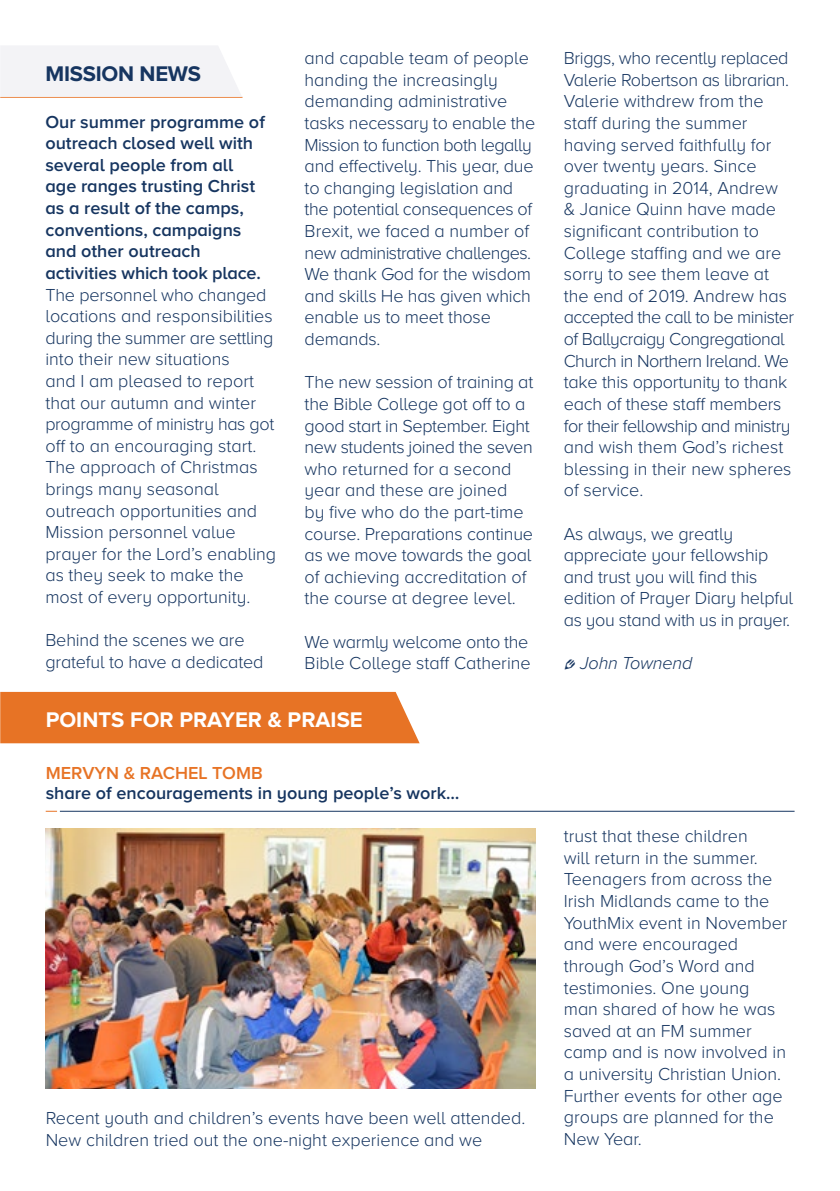
<style>
.page{position:relative;width:840px;height:1191px;background:#fff}
.page>*{position:absolute;margin:0;border:0;box-sizing:border-box;transform-origin:0 0}
.t1{font:700 22px "Proxima Nova A";color:#fff}
.t2{font:700 22px "Proxima Nova A";letter-spacing:-.01em;color:#163560}
.t3{font:300 18px/21.6px "Proxima Nova A";color:#163560}
.t4{font:600 18px/21.6px "Proxima Nova A";color:#163560}
.t5{font:600 18px "Proxima Nova A";color:#e77325}
.t6{font:italic 300 18px "Proxima Nova A";letter-spacing:-.01em;color:#163560}
.s1{font-family:"Modern Pictograms";font-weight:400;font-style:normal}
</style>
<div class="page">
<img style="left:45px;top:828px;width:490px;height:261px">
<hr style="left:60px;top:811px;width:734px;height:1px;background:#163560">
<div style="left:0;top:692px;width:419px;height:51px;background:#e77325"></div>
<hr style="left:0;top:97px;width:242px;height:1px;background:#e77325">
<div style="left:0;top:46px;width:242px;height:51px;background:#f3f3f6"></div>
<p class="t2" style="left:45px;top:61px;width:157px">MISSION NEWS</p>
<p class="t4" style="left:45px;top:111px;width:221px">Our summer programme of outreach closed well with several people from all age ranges trusting Christ as a result of the camps, conventions, campaigns and other outreach activities which took place.</p>
<p class="t3" style="left:45px;top:283px;width:232px">The personnel who changed locations and responsibilities during the summer are settling into their new situations<br>and I am pleased to report that our autumn and winter programme of ministry has got off to an encouraging start.<br>The approach of Christmas brings many seasonal outreach opportunities and<br>Mission personnel value prayer for the Lord’s enabling as they seek to make the most of every opportunity.</p>
<p class="t3" style="left:45px;top:629px;width:219px">Behind the scenes we are grateful to have a dedicated</p>
<p class="t3" style="left:304px;top:47px;width:232px">and capable team of people handing the increasingly demanding administrative tasks necessary to enable the<br>Mission to function both legally and effectively. This year, due to changing legislation and the potential consequences of<br>Brexit, we faced a number of new administrative challenges.<br>We thank God for the wisdom and skills He has given which enable us to meet those demands.</p>
<p class="t3" style="left:304px;top:371px;width:230px">The new session of training at the Bible College got off to a good start in September. Eight new students joined the seven who returned for a second year and these are joined<br>by five who do the part-time course. Preparations continue as we move towards the goal of achieving accreditation of the course at degree level.</p>
<p class="t3" style="left:304px;top:630px;width:227px">We warmly welcome onto the<br>Bible College staff Catherine</p>
<p class="t1" style="left:46px;top:707px;width:318px">POINTS FOR PRAYER &amp; PRAISE</p>
<p class="t5" style="left:46px;top:763px;width:218px">MERVYN &amp; RACHEL TOMB</p>
<p class="t4" style="left:46px;top:782px;width:415px">share of encouragements in young people’s work…</p>
<p class="t3" style="left:46px;top:1107px;width:481px">Recent youth and children’s events have been well attended.<br>New children tried out the one-night experience and we</p>
<p class="t3" style="left:563px;top:47px;width:232px">Briggs, who recently replaced<br>Valerie Robertson as librarian.<br>Valerie withdrew from the staff during the summer having served faithfully for over twenty years. Since graduating in 2014, Andrew<br>&amp; Janice Quinn have made significant contribution to<br>College staffing and we are sorry to see them leave at the end of 2019. Andrew has accepted the call to be minister of Ballycraigy Congregational<br>Church in Northern Ireland. We take this opportunity to thank each of these staff members for their fellowship and ministry and wish them God’s richest blessing in their new spheres of service.</p>
<p class="t3" style="left:563px;top:522px;width:231px">As always, we greatly appreciate your fellowship and trust you will find this edition of Prayer Diary helpful as you stand with us in prayer.</p>
<p class="t6" style="left:563px;top:653px;width:130px"><span class="s1">e</span> John Townend</p>
<p class="t3" style="left:563px;top:825px;width:225px">trust that these children<br>will return in the summer.<br>Teenagers from across the<br>Irish Midlands came to the<br>YouthMix event in November and were encouraged through God’s Word and testimonies. One young man shared of how he was saved at an FM summer camp and is now involved in a university Christian Union.<br>Further events for other age groups are planned for the<br>New Year.</p>
</div>
